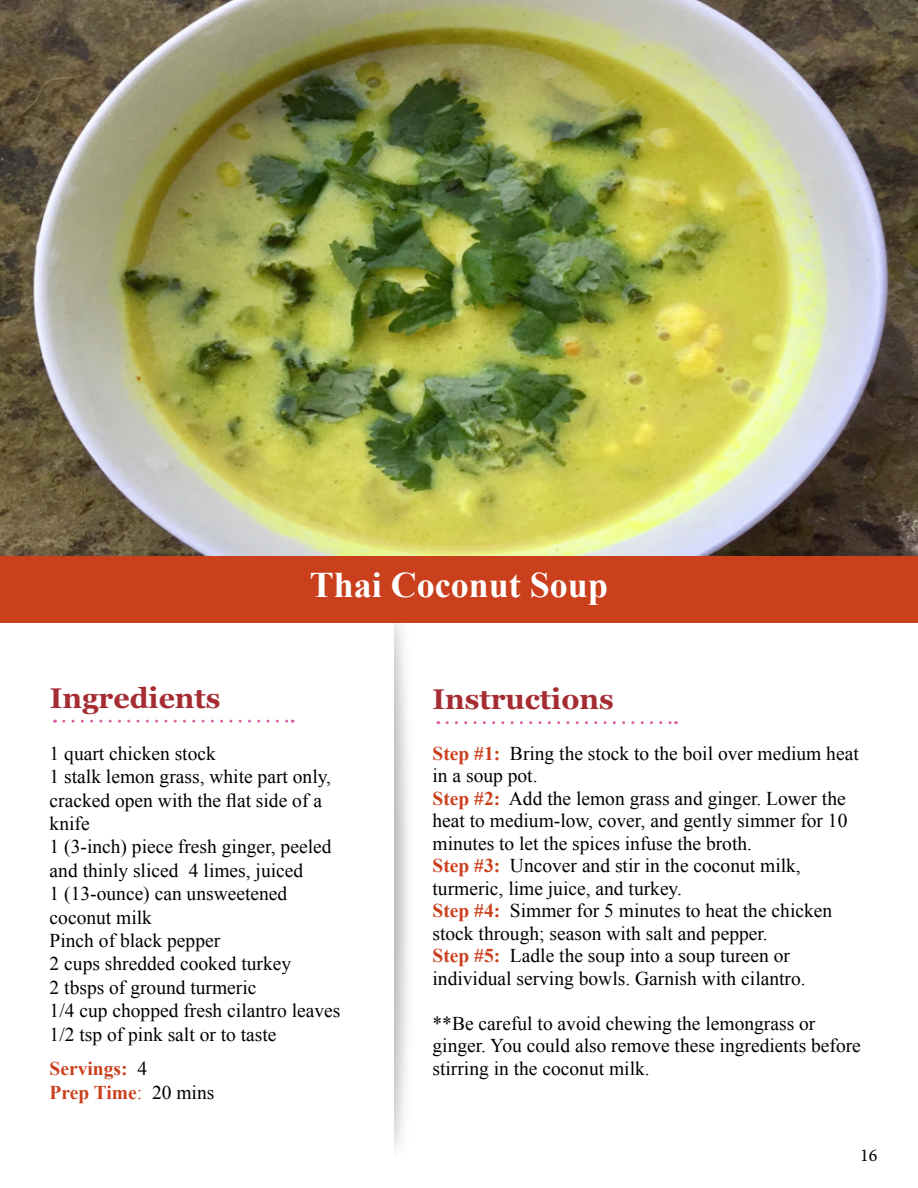
<style>
.page{position:relative;width:918px;height:1188px;background:#fff}
.page>*{position:absolute;margin:0;border:0;box-sizing:border-box;transform-origin:0 0}
.t1{font:700 36px "Times New Roman";color:#fff}
.t2{font:700 28.5px "Georgia";color:#a52c32}
.t3{font:19.5px/23.4px "Times New Roman";color:#000}
.t4{font:700 19.5px/23.4px "Times New Roman";color:#ca3f1c}
.t5{font:18px "Minion Pro";color:#000}
.s1{font-weight:700;color:#ca3f1c}
.s2{font-weight:400;color:#000}
.s3{font-weight:400}
</style>
<div class="page">
<img style="left:0;top:0;width:918px;height:556px">
<div style="left:0;top:556px;width:918px;height:67px;background:#ca3f1c"></div>
<svg style="left:64px;top:720px;width:229px;height:3px"></svg>
<svg style="left:447px;top:721px;width:230px;height:3px"></svg>
<h1 class="t1" style="left:310px;top:561px;width:300px">Thai Coconut Soup</h1>
<h2 class="t2" style="left:50px;top:676px;width:172px">Ingredients</h2>
<h2 class="t2" style="left:432px;top:678px;width:183px">Instructions</h2>
<p class="t3" style="left:433px;top:742px;width:428px;line-height:22.5px"><span class="s1">Step #1:</span> Bring the stock to the boil over medium heat in a soup pot.<br><span class="s1">Step #2:</span> Add the lemon grass and ginger. Lower the heat to medium-low, cover, and gently simmer for 10 minutes to let the spices infuse the broth.<br><span class="s1">Step #3:</span> Uncover and stir in the coconut milk, turmeric, lime juice, and turkey.<br><span class="s1">Step #4:</span> Simmer for 5 minutes to heat the chicken stock through; season with salt and pepper.<br><span class="s1">Step #5:</span> Ladle the soup into a soup tureen or individual serving bowls. Garnish with cilantro.</p>
<p class="t3" style="left:433px;top:1012px;width:430px;line-height:22.5px">**Be careful to avoid chewing the lemongrass or ginger. You could also remove these ingredients before stirring in the coconut milk.</p>
<p class="t3" style="left:50px;top:741px;width:292px">1 quart chicken stock<br>1 stalk lemon grass, white part only, cracked open with the flat side of a knife<br>1 (3-inch) piece fresh ginger, peeled and thinly sliced 4 limes, juiced<br>1 (13-ounce) can unsweetened coconut milk<br>Pinch of black pepper<br>2 cups shredded cooked turkey<br>2 tbsps of ground turmeric<br>1/4 cup chopped fresh cilantro leaves<br>1/2 tsp of pink salt or to taste</p>
<p class="t4" style="left:50px;top:1056px;width:166px">Servings: <span class="s2">4<br></span>Prep Time<span class="s3">:</span> <span class="s2">20 mins</span></p>
<p class="t5" style="left:860px;top:1143px;width:19px">16</p>
</div>
